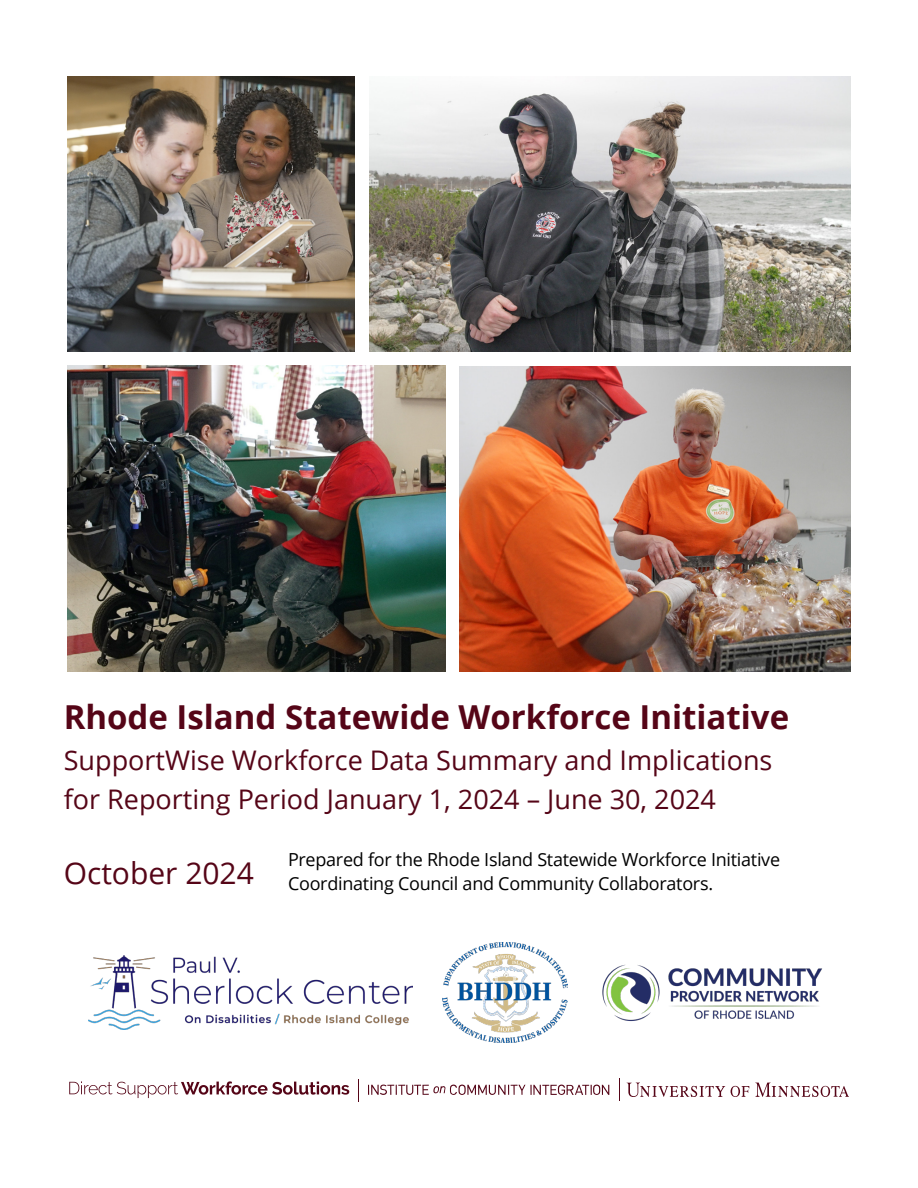
<style>
.page{position:relative;width:918px;height:1188px;background:#fff}
.page>*{position:absolute;margin:0;border:0;box-sizing:border-box;transform-origin:0 0}
.Heading_1{font:700 33px "Open Sans";color:#550517}
.t1{font:30px "Open Sans";color:#550517}
.Heading_1-2{font:27px/39px "Open Sans";color:#550517}
.t2{font:18px/24px "Open Sans";letter-spacing:-.015em;color:#000}
</style>
<div class="page">
<img style="left:68px;top:76px;width:287px;height:276px">
<img style="left:369px;top:76px;width:481px;height:276px">
<img style="left:68px;top:365px;width:378px;height:306px">
<img style="left:459px;top:366px;width:391px;height:305px">
<img style="left:88px;top:955px;width:324px;height:75px">
<img style="left:442px;top:942px;width:125px;height:101px">
<img style="left:602px;top:964px;width:221px;height:57px">
<svg style="left:619px;top:1079px;width:1px;height:22px"></svg>
<svg style="left:755px;top:1083px;width:94px;height:14px"></svg>
<svg style="left:731px;top:1086px;width:18px;height:11px"></svg>
<svg style="left:627px;top:1083px;width:98px;height:14px"></svg>
<svg style="left:368px;top:1085px;width:241px;height:10px"></svg>
<svg style="left:69px;top:1081px;width:280px;height:17px"></svg>
<svg style="left:358px;top:1079px;width:1px;height:23px"></svg>
<h1 class="Heading_1" style="left:64px;top:694px;width:727px">Rhode Island Statewide Workforce Initiative</h1>
<h1 class="Heading_1-2" style="left:64px;top:740px;width:710px">SupportWise Workforce Data Summary and Implications for Reporting Period January 1, 2024 – June 30, 2024</h1>
<h2 class="t1" style="left:64px;top:852px;width:192px">October 2024</h2>
<h2 class="t2" style="left:288px;top:847px;width:494px">Prepared for the Rhode Island Statewide Workforce Initiative<br>Coordinating Council and Community Collaborators.</h2>
</div>
